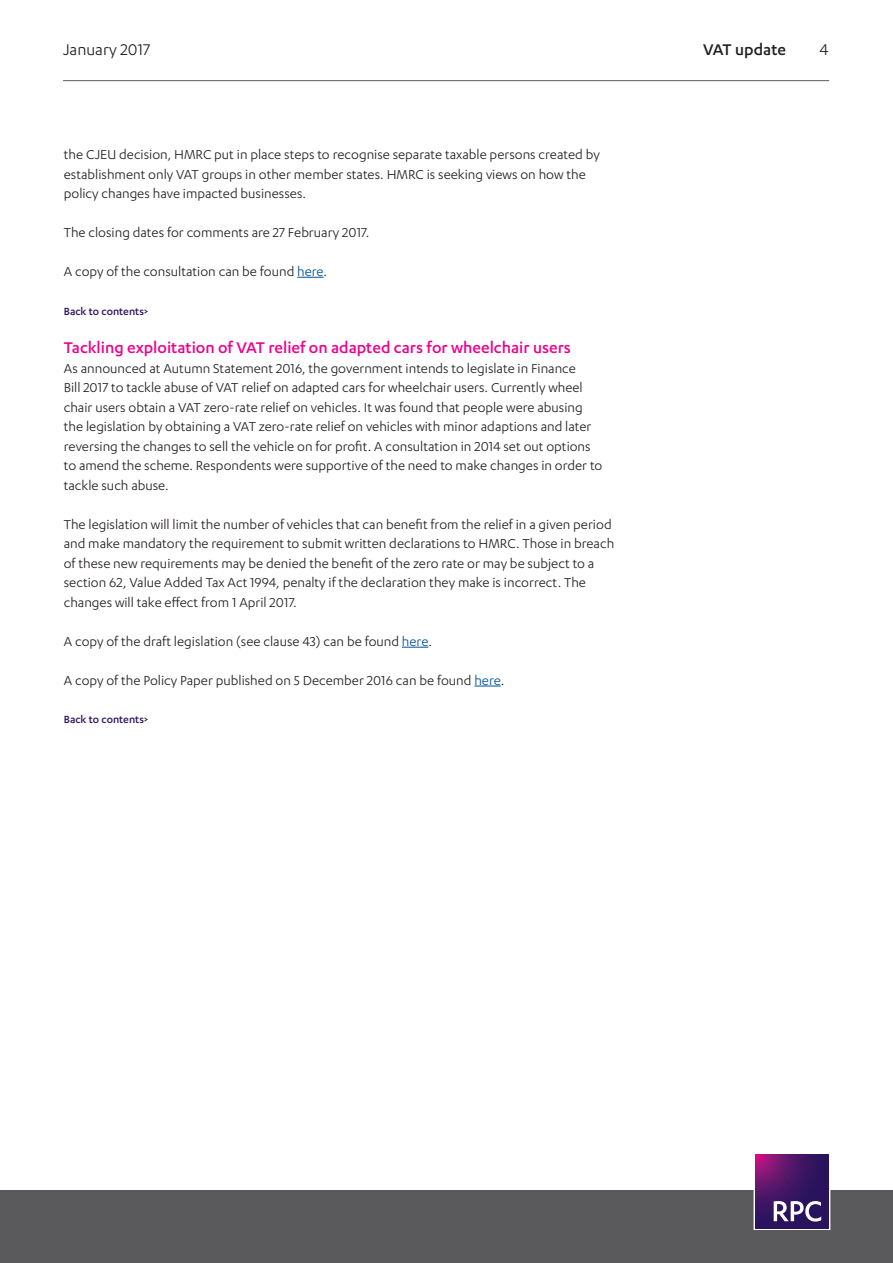
<style>
.page{position:relative;width:893px;height:1263px;background:#fff}
.page>*{position:absolute;margin:0;border:0;box-sizing:border-box;transform-origin:0 0}
.Heading_2__pink{font:500 18px "Karbon";color:#ed028c}
.t1{font:18px "Karbon";color:#231f20}
.t2{font:500 18px "Karbon";color:#231f20}
.Body{font:15px/19.5px "Karbon";color:#231f20}
.Body-2{font:500 12px "Karbon";color:#29135d}
.s1{color:#01519a}
</style>
<div class="page">
<hr style="left:63px;top:80px;width:766px;height:1px;background:#5a5a5d">
<div style="left:0;top:1191px;width:893px;height:72px;background:#5a5a5d"></div>
<div style="left:754px;top:1153px;width:76px;height:77px;border:1px solid #fff"></div>
<svg style="left:755px;top:1155px;width:74px;height:73px;background:#461565"></svg>
<svg style="left:774px;top:1201px;width:47px;height:20px"></svg>
<svg style="left:297px;top:277px;width:27px;height:1px"></svg>
<svg style="left:402px;top:647px;width:26px;height:1px"></svg>
<svg style="left:474px;top:686px;width:27px;height:1px"></svg>
<p class="t1" style="left:63px;top:39px;width:89px">January 2017</p>
<p class="t2" style="left:703px;top:39px;width:84px">VAT update</p>
<p class="t1" style="left:819px;top:39px;width:11px">4</p>
<p class="Body" style="left:64px;top:144px;width:538px">the CJEU decision, HMRC put in place steps to recognise separate taxable persons created by establishment only VAT groups in other member states. HMRC is seeking views on how the policy changes have impacted businesses.</p>
<p class="Body" style="left:64px;top:222px;width:307px">The closing dates for comments are 27 February 2017.</p>
<p class="Body" style="left:64px;top:261px;width:265px">A copy of the consultation can be found <span class="s1">here</span>.</p>
<p class="Body-2" style="left:64px;top:304px;width:86px">Back to contents&gt;</p>
<p class="Heading_2__pink" style="left:64px;top:338px;width:509px">Tackling exploitation of VAT relief on adapted cars for wheelchair users</p>
<p class="Body" style="left:64px;top:358px;width:540px">As announced at Autumn Statement 2016, the government intends to legislate in Finance<br>Bill 2017 to tackle abuse of VAT relief on adapted cars for wheelchair users. Currently wheel chair users obtain a VAT zero-rate relief on vehicles. It was found that people were abusing the legislation by obtaining a VAT zero-rate relief on vehicles with minor adaptions and later reversing the changes to sell the vehicle on for profit. A consultation in 2014 set out options to amend the scheme. Respondents were supportive of the need to make changes in order to tackle such abuse.</p>
<p class="Body" style="left:64px;top:514px;width:552px">The legislation will limit the number of vehicles that can benefit from the relief in a given period and make mandatory the requirement to submit written declarations to HMRC. Those in breach of these new requirements may be denied the benefit of the zero rate or may be subject to a section 62, Value Added Tax Act 1994, penalty if the declaration they make is incorrect. The changes will take effect from 1 April 2017.</p>
<p class="Body" style="left:64px;top:631px;width:370px">A copy of the draft legislation (see clause 43) can be found <span class="s1">here</span>.</p>
<p class="Body" style="left:64px;top:670px;width:442px">A copy of the Policy Paper published on 5 December 2016 can be found <span class="s1">here</span>.</p>
<p class="Body-2" style="left:64px;top:713px;width:86px">Back to contents&gt;</p>
</div>
